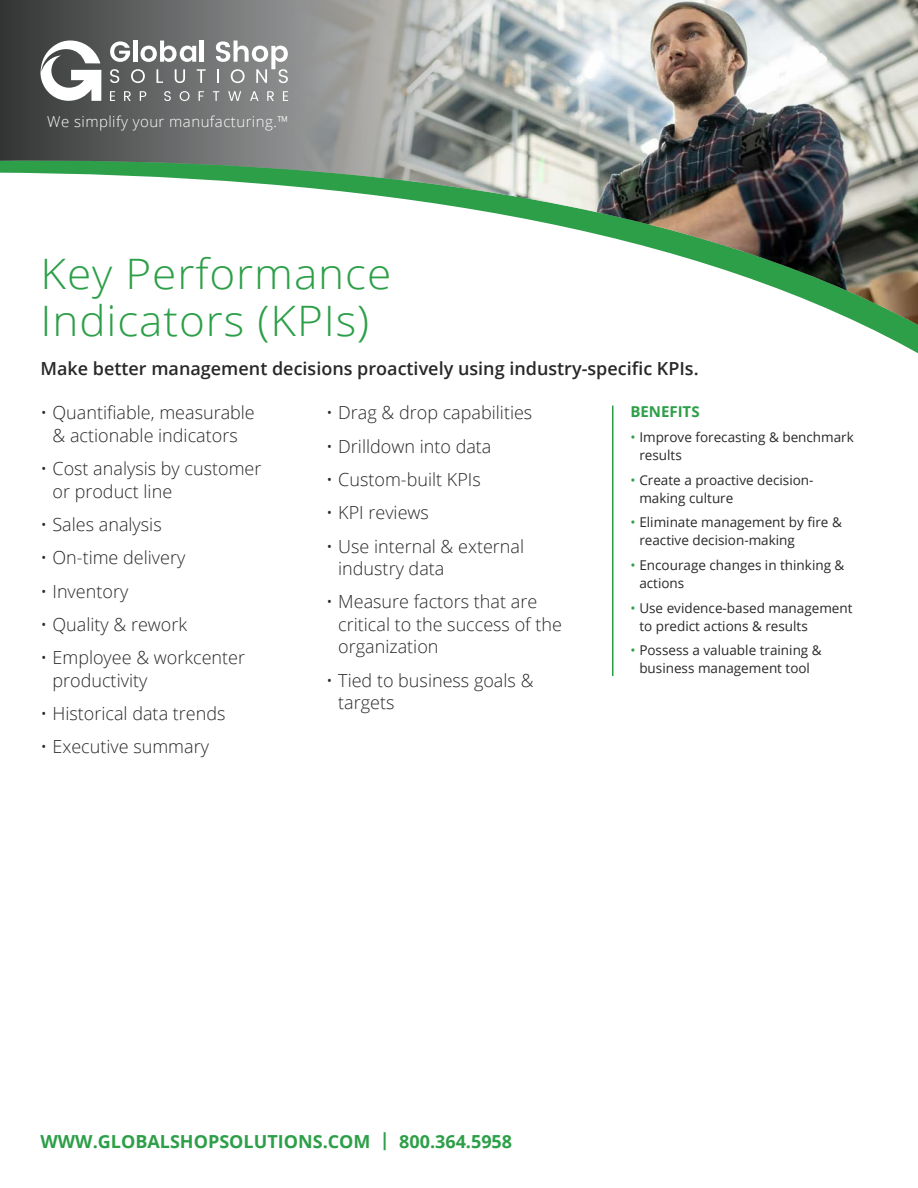
<style>
.page{position:relative;width:918px;height:1188px;background:#fff}
.page>*{position:absolute;margin:0;border:0;box-sizing:border-box;transform-origin:0 0}
.t1{font:300 42px/46.5px "Open Sans";letter-spacing:.02em;color:#2d9f48;scale:1.05 1}
.t2{font:300 18px/22.5px "Open Sans";color:#282828}
.t3{font:600 18px "Open Sans";color:#282828}
.t4{font:700 18px "Open Sans";color:#2d9f48}
.t5{font:300 15px "Open Sans";letter-spacing:.03em;color:#fff}
.t6{font:700 15px "Open Sans";color:#2d9f48}
.t7{font:13.5px/18px "Open Sans";color:#282828}
.s1{color:#2d9f48}
</style>
<div class="page">
<img style="left:0;top:0;width:918px;height:332px">
<hr style="left:612px;top:406px;width:2px;height:270px;background:#2d9f48">
<svg style="left:40px;top:40px;width:61px;height:61px"></svg>
<svg style="left:110px;top:91px;width:5px;height:10px"></svg>
<svg style="left:124px;top:91px;width:7px;height:10px"></svg>
<svg style="left:140px;top:91px;width:6px;height:10px"></svg>
<svg style="left:164px;top:91px;width:7px;height:10px"></svg>
<svg style="left:180px;top:91px;width:10px;height:10px"></svg>
<svg style="left:199px;top:91px;width:5px;height:10px"></svg>
<svg style="left:213px;top:91px;width:6px;height:10px"></svg>
<svg style="left:228px;top:91px;width:13px;height:10px"></svg>
<svg style="left:250px;top:91px;width:9px;height:10px"></svg>
<svg style="left:267px;top:91px;width:7px;height:10px"></svg>
<svg style="left:283px;top:91px;width:5px;height:10px"></svg>
<svg style="left:110px;top:69px;width:9px;height:14px"></svg>
<svg style="left:131px;top:69px;width:14px;height:14px"></svg>
<svg style="left:157px;top:69px;width:6px;height:14px"></svg>
<svg style="left:175px;top:69px;width:10px;height:14px"></svg>
<svg style="left:197px;top:69px;width:9px;height:14px"></svg>
<svg style="left:110px;top:41px;width:20px;height:21px"></svg>
<hr style="left:133px;top:41px;width:4px;height:21px;background:#fff">
<svg style="left:141px;top:41px;width:55px;height:21px"></svg>
<hr style="left:199px;top:41px;width:4px;height:21px;background:#fff">
<svg style="left:216px;top:41px;width:72px;height:42px"></svg>
<p class="t5" style="left:47px;top:111px;width:243px">We simplify your manufacturing.™</p>
<h1 class="t1" style="left:40px;top:250px;width:336px">Key Performance<br>Indicators (KPIs)</h1>
<p class="t3" style="left:40px;top:356px;width:660px">Make better management decisions proactively using industry-specific KPIs.</p>
<p class="t6" style="left:630px;top:401px;width:71px">BENEFITS</p>
<p class="t7" style="left:639px;top:428px;width:216px;text-indent:-9px"><span class="s1">•</span> Improve forecasting &amp; benchmark results</p>
<p class="t7" style="left:639px;top:470px;width:176px;text-indent:-9px"><span class="s1">•</span> Create a proactive decision&shy;making culture</p>
<p class="t7" style="left:639px;top:513px;width:204px;text-indent:-9px"><span class="s1">•</span> Eliminate management by fire &amp; reactive decision-making</p>
<p class="t7" style="left:639px;top:556px;width:207px;text-indent:-9px"><span class="s1">•</span> Encourage changes in thinking &amp; actions</p>
<p class="t7" style="left:639px;top:598px;width:215px;text-indent:-9px"><span class="s1">•</span> Use evidence-based management to predict actions &amp; results</p>
<p class="t7" style="left:630px;top:641px;width:193px;text-align:center"><span class="s1">•</span> Possess a valuable training &amp; business management tool</p>
<p class="t2" style="left:40px;top:401px;width:216px;text-align:center">• Quantifiable, measurable &amp; actionable indicators</p>
<p class="t2" style="left:53px;top:457px;width:210px;text-indent:-12px">• Cost analysis by customer or product line</p>
<p class="t2" style="left:40px;top:513px;width:123px">• Sales analysis</p>
<p class="t2" style="left:40px;top:546px;width:146px">• On-time delivery</p>
<p class="t2" style="left:40px;top:579px;width:89px">• Inventory</p>
<p class="t2" style="left:40px;top:613px;width:148px">• Quality &amp; rework</p>
<p class="t2" style="left:53px;top:646px;width:194px;text-indent:-12px">• Employee &amp; workcenter productivity</p>
<p class="t2" style="left:40px;top:702px;width:187px">• Historical data trends</p>
<p class="t2" style="left:40px;top:735px;width:170px">• Executive summary</p>
<p class="t2" style="left:326px;top:401px;width:208px">• Drag &amp; drop capabilities</p>
<p class="t2" style="left:326px;top:434px;width:167px">• Drilldown into data</p>
<p class="t2" style="left:326px;top:468px;width:156px">• Custom-built KPIs</p>
<p class="t2" style="left:326px;top:501px;width:104px">• KPI reviews</p>
<p class="t2" style="left:338px;top:534px;width:187px;text-indent:-12px">• Use internal &amp; external industry data</p>
<p class="t2" style="left:338px;top:590px;width:225px;text-indent:-12px">• Measure factors that are critical to the success of the organization</p>
<p class="t2" style="left:338px;top:668px;width:197px;text-indent:-12px">• Tied to business goals &amp; targets</p>
<p class="t4" style="left:40px;top:1128px;width:473px">WWW.GLOBALSHOPSOLUTIONS.COM | 800.364.5958</p>
</div>
